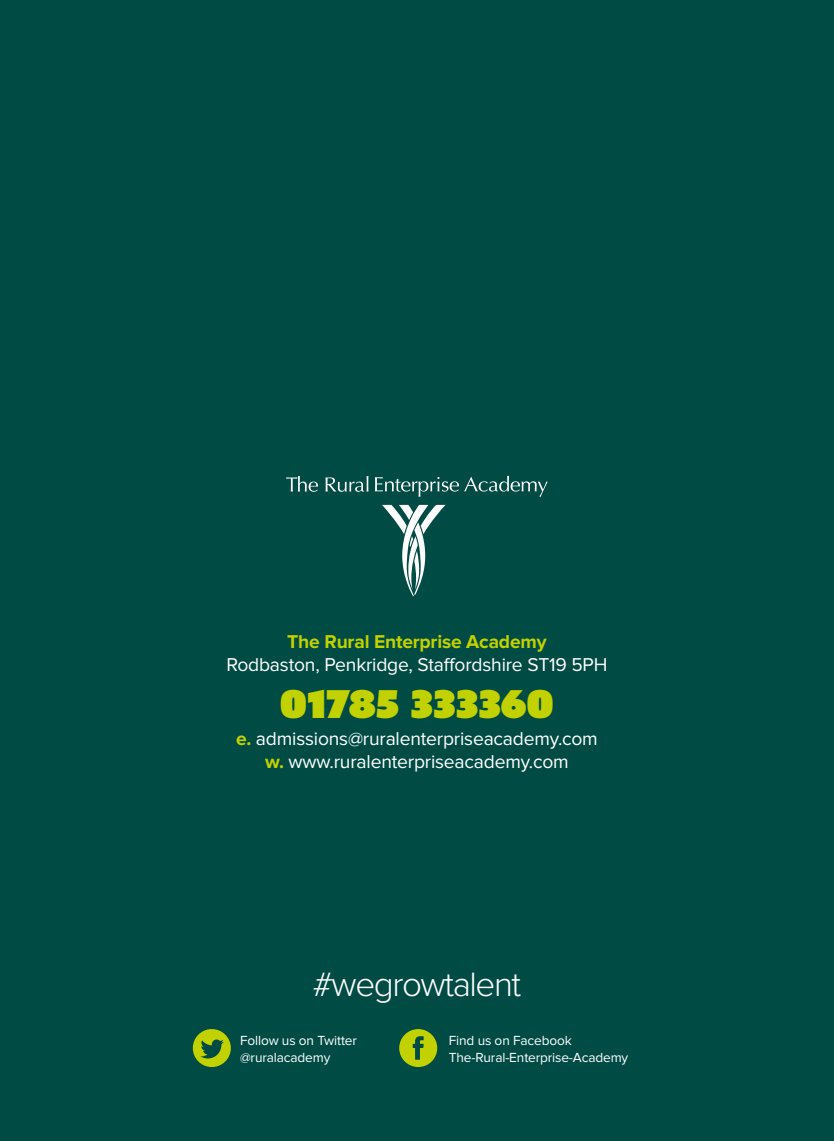
<style>
.page{position:relative;width:834px;height:1141px;background:#fff}
.page>*{position:absolute;margin:0;border:0;box-sizing:border-box;transform-origin:0 0}
.t1{font:38.5px "Azo Sans Uber";letter-spacing:-.01em;color:#c2d100}
.t2{font:300 35px "Proxima Nova";letter-spacing:-.04em;color:#fff}
.t3{font:19.25px/23.1px "Proxima Nova";letter-spacing:-.01em;color:#fff;text-align:center}
.t4{font:700 19.25px "Proxima Nova";letter-spacing:-.01em;color:#c2d100}
.t5{font:13.65px/17.2px "Proxima Nova";letter-spacing:-.01em;color:#fff}
.s1{font-weight:700;color:#c2d100}
</style>
<div class="page">
<div style="left:0;top:0;width:833px;height:1141px;background:#004c45"></div>
<svg style="left:382px;top:505px;width:63px;height:91px"></svg>
<svg style="left:286px;top:476px;width:32px;height:16px"></svg>
<svg style="left:325px;top:476px;width:43px;height:16px"></svg>
<svg style="left:375px;top:476px;width:172px;height:21px"></svg>
<svg style="left:193px;top:1029px;width:38px;height:38px"></svg>
<svg style="left:399px;top:1029px;width:38px;height:38px"></svg>
<p class="t4" style="left:287px;top:631px;width:261px">The Rural Enterprise Academy</p>
<p class="t3" style="left:226px;top:654px;width:382px">Rodbaston, Penkridge, Staffordshire ST19 5PH</p>
<h1 class="t1" style="left:280px;top:678px;width:275px">01785 333360</h1>
<p class="t3" style="left:236px;top:727px;width:363px"><span class="s1">e.</span> admissions@ruralenterpriseacademy.com <span class="s1">w.</span> www.ruralenterpriseacademy.com</p>
<h2 class="t2" style="left:312px;top:964px;width:210px">#wegrowtalent</h2>
<p class="t5" style="left:240px;top:1032px;width:118px">Follow us on Twitter @ruralacademy</p>
<p class="t5" style="left:449px;top:1032px;width:181px">Find us on Facebook<br>The-Rural-Enterprise-Academy</p>
</div>
